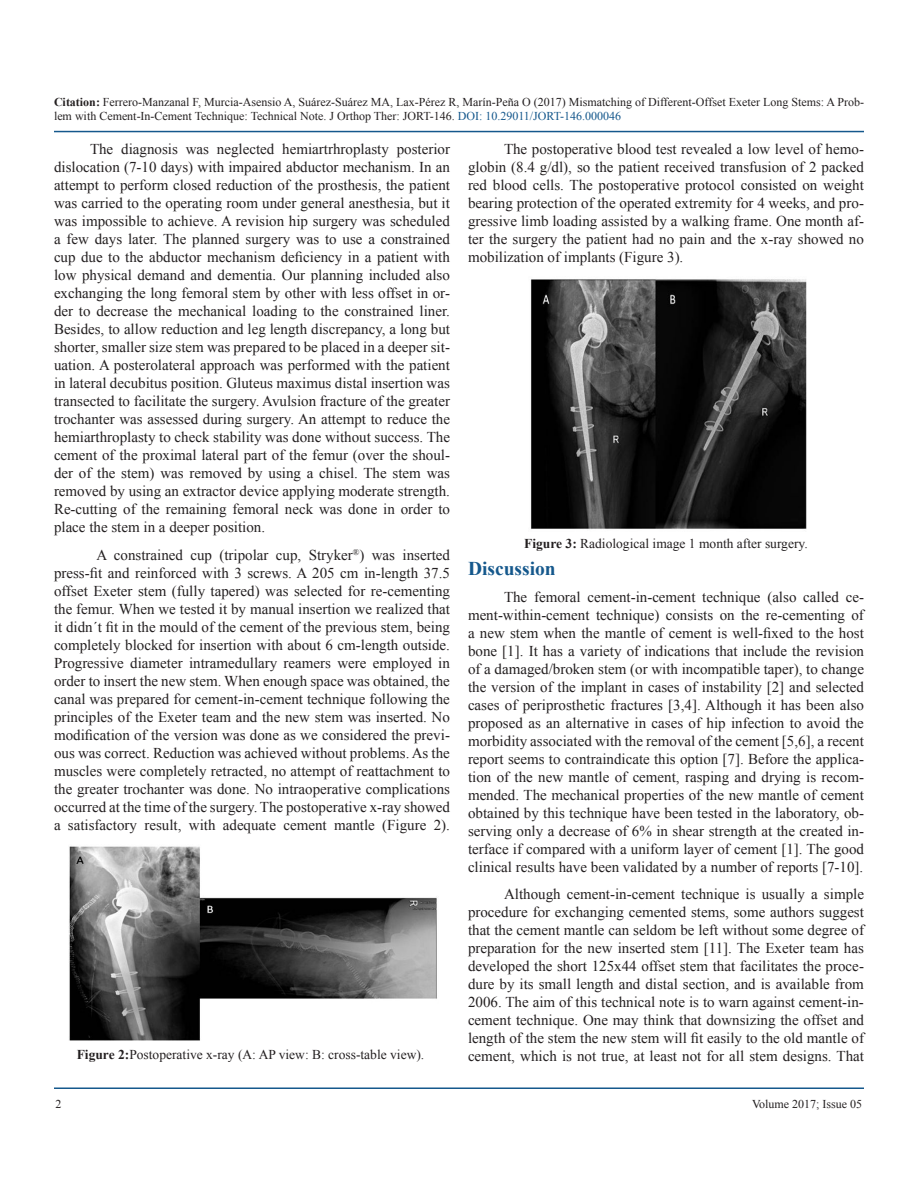
<style>
.page{position:relative;width:918px;height:1188px;background:#fff}
.page>*{position:absolute;margin:0;border:0;box-sizing:border-box;transform-origin:0 0}
.t1{font:700 19.5px "Times New Roman";color:#15588c}
.Body_Text{font:15px/18px "Times New Roman";color:#231f20;text-align:justify}
.t2{font:13.5px "Times New Roman";color:#231f20}
.t3{font:12px/14.4px "Times New Roman";color:#231f20}
.s1{font-weight:700}
.s2{color:#15588c}
</style>
<div class="page">
<hr style="left:54px;top:131px;width:810px;height:1px;background:#15588c">
<hr style="left:54px;top:1088px;width:810px;height:1px;background:#15588c">
<img style="left:69px;top:846px;width:368px;height:195px">
<img style="left:530px;top:279px;width:277px;height:250px">
<p class="t3" style="left:54px;top:94px;width:811px"><span class="s1">Citation:</span> Ferrero-Manzanal F, Murcia-Asensio A, Suárez-Suárez MA, Lax-Pérez R, Marín-Peña O (2017) Mismatching of Different-Offset Exeter Long Stems: A Prob&shy;lem with Cement-In-Cement Technique: Technical Note. J Orthop Ther: JORT-146. <span class="s2">DOI: 10.29011/JORT-146.000046</span></p>
<p class="Body_Text" style="left:54px;top:139px;width:398px;text-indent:36px">The diagnosis was neglected hemiartrhroplasty posterior dislocation (7-10 days) with impaired abductor mechanism. In an attempt to perform closed reduction of the prosthesis, the patient was carried to the operating room under general anesthesia, but it was impossible to achieve. A revision hip surgery was scheduled a few days later. The planned surgery was to use a constrained cup due to the abductor mechanism deficiency in a patient with low physical demand and dementia. Our planning included also exchanging the long femoral stem by other with less offset in or&shy;der to decrease the mechanical loading to the constrained liner.<br>Besides, to allow reduction and leg length discrepancy, a long but shorter, smaller size stem was prepared to be placed in a deeper sit&shy;uation. A posterolateral approach was performed with the patient in lateral decubitus position. Gluteus maximus distal insertion was transected to facilitate the surgery. Avulsion fracture of the greater trochanter was assessed during surgery. An attempt to reduce the hemiarthroplasty to check stability was done without success. The cement of the proximal lateral part of the femur (over the shoul&shy;der of the stem) was removed by using a chisel. The stem was removed by using an extractor device applying moderate strength.<br>Re-cutting of the remaining femoral neck was done in order to place the stem in a deeper position.</p>
<p class="Body_Text" style="left:54px;top:546px;width:398px;text-indent:43px">A constrained cup (tripolar cup, Stryker<sup>®</sup>) was inserted press-fit and reinforced with 3 screws. A 205 cm in-length 37.5 offset Exeter stem (fully tapered) was selected for re-cementing the femur. When we tested it by manual insertion we realized that it didn´t fit in the mould of the cement of the previous stem, being completely blocked for insertion with about 6 cm-length outside.<br>Progressive diameter intramedullary reamers were employed in order to insert the new stem. When enough space was obtained, the canal was prepared for cement-in-cement technique following the principles of the Exeter team and the new stem was inserted. No modification of the version was done as we considered the previ&shy;ous was correct. Reduction was achieved without problems. As the muscles were completely retracted, no attempt of reattachment to the greater trochanter was done. No intraoperative complications occurred at the time of the surgery. The postoperative x-ray showed a satisfactory result, with adequate cement mantle (Figure 2).</p>
<p class="t2" style="left:77px;top:1045px;width:349px"><span class="s1">Figure 2:</span>Postoperative x-ray (A: AP view: B: cross-table view).</p>
<p class="Body_Text" style="left:468px;top:140px;width:398px;text-indent:36px">The postoperative blood test revealed a low level of hemo&shy;globin (8.4 g/dl), so the patient received transfusion of 2 packed red blood cells. The postoperative protocol consisted on weight bearing protection of the operated extremity for 4 weeks, and pro&shy;gressive limb loading assisted by a walking frame. One month af&shy;ter the surgery the patient had no pain and the x-ray showed no mobilization of implants (Figure 3).</p>
<p class="t2" style="left:524px;top:534px;width:285px"><span class="s1">Figure 3:</span> Radiological image 1 month after surgery.</p>
<p class="t1" style="left:468px;top:555px;width:89px">Discussion</p>
<p class="Body_Text" style="left:468px;top:588px;width:398px;text-indent:36px">The femoral cement-in-cement technique (also called ce&shy;ment-within-cement technique) consists on the re-cementing of a new stem when the mantle of cement is well-fixed to the host bone [1]. It has a variety of indications that include the revision of a damaged/broken stem (or with incompatible taper), to change the version of the implant in cases of instability [2] and selected cases of periprosthetic fractures [3,4]. Although it has been also proposed as an alternative in cases of hip infection to avoid the morbidity associated with the removal of the cement [5,6], a recent report seems to contraindicate this option [7]. Before the applica&shy;tion of the new mantle of cement, rasping and drying is recom&shy;mended. The mechanical properties of the new mantle of cement obtained by this technique have been tested in the laboratory, ob&shy;serving only a decrease of 6% in shear strength at the created in&shy;terface if compared with a uniform layer of cement [1]. The good clinical results have been validated by a number of reports [7-10].</p>
<p class="Body_Text" style="left:468px;top:885px;width:398px;text-indent:36px">Although cement-in-cement technique is usually a simple procedure for exchanging cemented stems, some authors suggest that the cement mantle can seldom be left without some degree of preparation for the new inserted stem [11]. The Exeter team has developed the short 125x44 offset stem that facilitates the proce&shy;dure by its small length and distal section, and is available from 2006. The aim of this technical note is to warn against cement-in&shy;cement technique. One may think that downsizing the offset and length of the stem the new stem will fit easily to the old mantle of cement, which is not true, at least not for all stem designs. That</p>
<p class="t3" style="left:56px;top:1096px;width:7px">2</p>
<p class="t3" style="left:752px;top:1096px;width:112px">Volume 2017; Issue 05</p>
</div>
